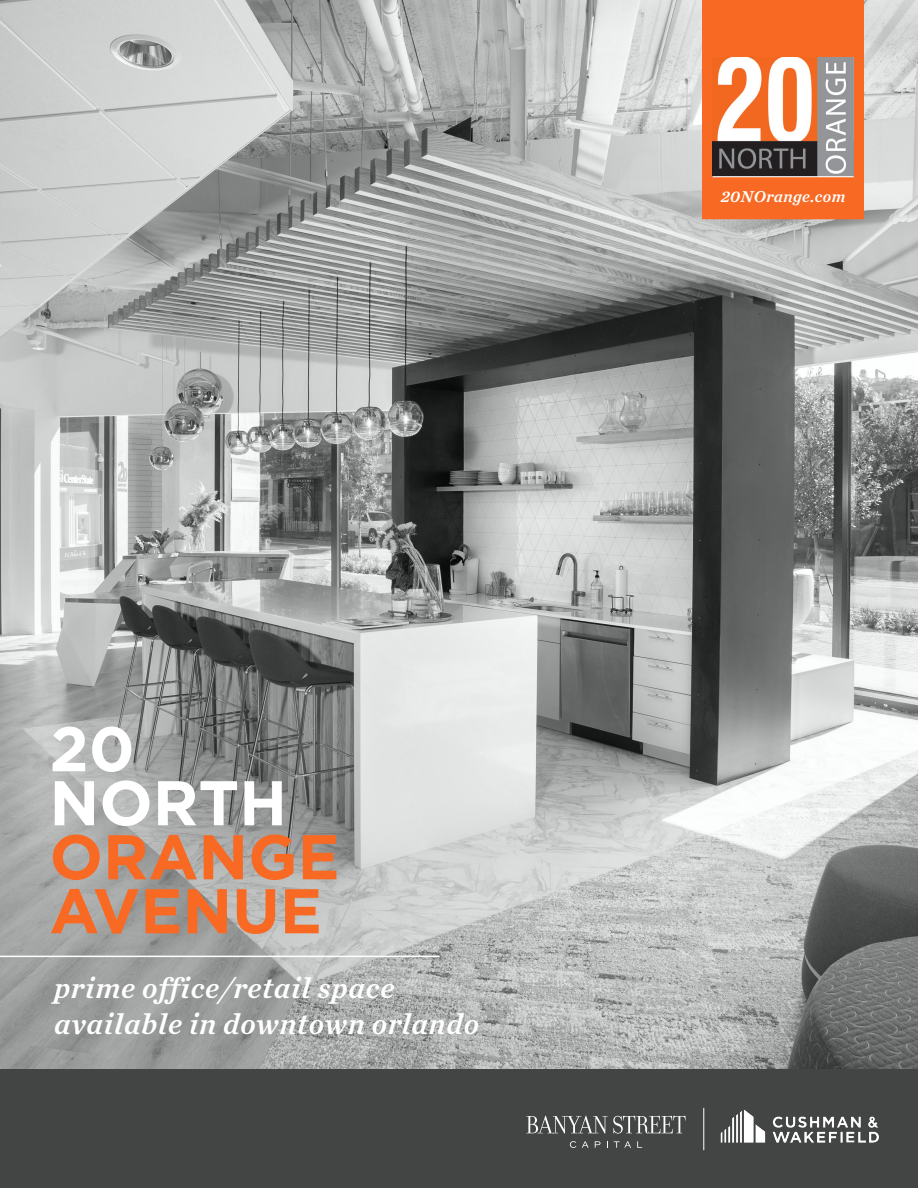
<style>
.page{position:relative;width:918px;height:1188px;background:#434444}
.page>*{position:absolute;margin:0;border:0;box-sizing:border-box;transform-origin:0 0}
.t1{font:700 63px "Gotham";color:#f86a23}
.t2{font:700 63px "Gotham";color:#fff}
.t3{font:italic 30px "Chronicle Text G2 Semi";letter-spacing:.025em;color:#fff}
.t4{font:italic 16.5px "Chronicle Text G2 Semi";letter-spacing:.025em;color:#fff}
</style>
<div class="page">
<img style="left:0;top:0;width:918px;height:1069px">
<div style="left:702px;top:0;width:162px;height:219px;background:#f86a23"></div>
<img style="left:712px;top:57px;width:142px;height:119px">
<hr style="left:0;top:956px;width:440px;height:1px;background:#fff">
<svg style="left:526px;top:1116px;width:160px;height:18px"></svg>
<svg style="left:570px;top:1141px;width:6px;height:7px"></svg>
<svg style="left:582px;top:1141px;width:7px;height:7px"></svg>
<svg style="left:595px;top:1141px;width:5px;height:7px"></svg>
<svg style="left:614px;top:1141px;width:17px;height:7px"></svg>
<svg style="left:637px;top:1141px;width:5px;height:7px"></svg>
<img style="left:703px;top:1107px;width:176px;height:44px">
<hr style="left:703px;top:1108px;width:1px;height:42px;background:#fff">
<hr style="left:712px;top:176px;width:142px;height:1px;background:#fff">
<p class="t2" style="left:50px;top:707px;width:87px">20</p>
<p class="t2" style="left:50px;top:761px;width:239px">NORTH</p>
<p class="t1" style="left:50px;top:815px;width:292px">ORANGE</p>
<p class="t1" style="left:50px;top:869px;width:274px">AVENUE</p>
<p class="t3" style="left:54px;top:964px;width:342px">prime office/retail space</p>
<p class="t3" style="left:54px;top:1000px;width:427px">available in downtown orlando</p>
<p class="t4" style="left:721px;top:184px;width:126px">20NOrange.com</p>
</div>
